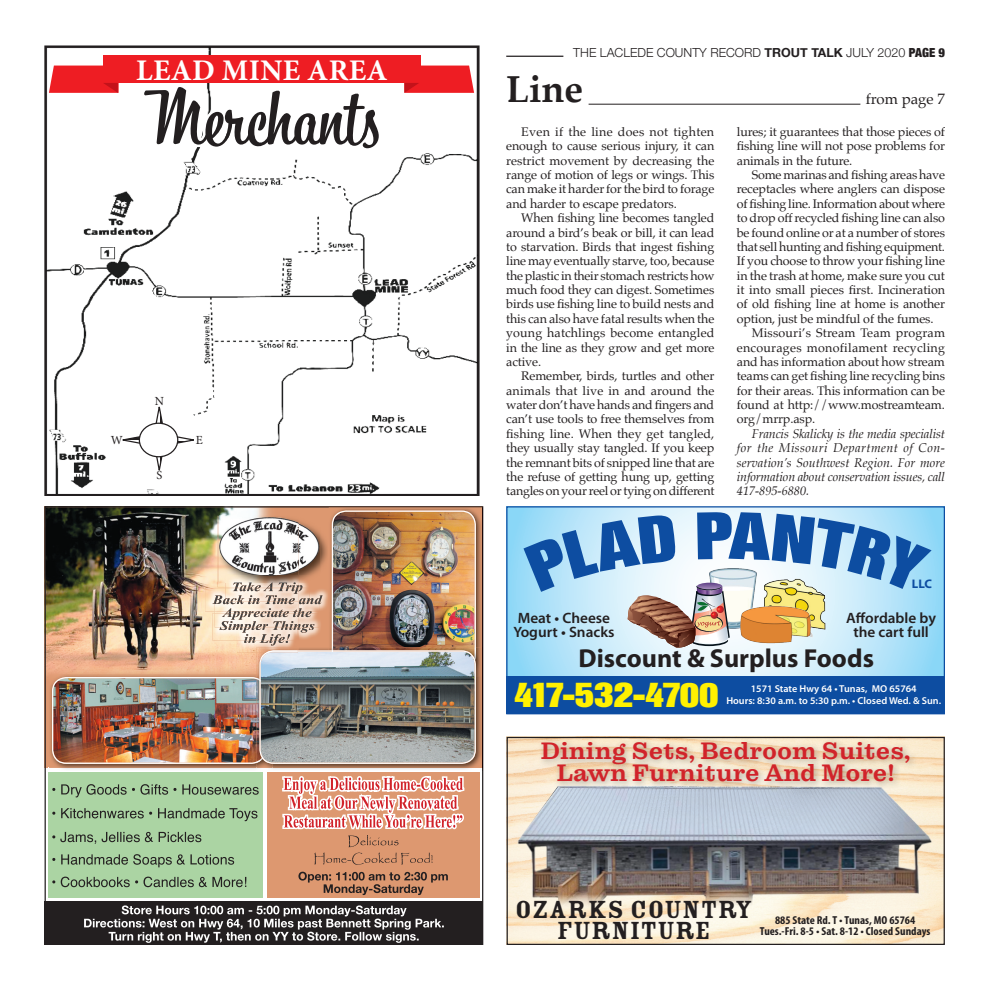
<style>
.page{position:relative;width:990px;height:990px;background:#fff}
.page>*{position:absolute;margin:0;border:0;box-sizing:border-box;transform-origin:0 0}
.t1{font:75px "Bistro Script";color:#231f20}
.HED-BOX{font:700 37.5px "Book Antiqua";color:#231f20}
.t2{font:33.62px "Heroic";letter-spacing:-.05em;color:#fff101}
.t3{font:700 30px "Minion Pro";letter-spacing:.01em;color:#fff}
.t4{font:27.12px/21px "Rosewood Fill";color:#231f20;text-align:center;scale:1.13 1}
.t5{font:700 26.12px "Myriad Pro";color:#231f20}
.t6{font:500 24.25px/22px "Pulpo";color:#d1232a;text-align:center;scale:1.05 1}
.t7{font:600 15px/13.8px "Myriad Pro";color:#231f20}
.Body_Text{font:15px "Palatino";color:#231f20}
.Body_Text-2{font:12.5px/14.4px "Palatino";letter-spacing:-.01em;color:#231f20;text-align:justify}
.Body_Text-3{font:italic 12.5px/14.4px "Palatino";letter-spacing:-.01em;color:#231f20;text-align:justify}
.t8{font:300 12.5px "Helvetica Neue";color:#231f20}
.t9{font:700 12.5px "Myriad Pro";color:#0d4da1}
.t10{font:12.38px "Minion Pro";color:#231f20}
.t11{font:700 condensed 11.62px/11.6px "Myriad Pro";color:#231f20;text-align:center;scale:1.05 1}
.t12{font:600 10px "Myriad Pro";color:#fff}
.s1{font-weight:700}
.s2{font-weight:900;font-stretch:condensed}
</style>
<div class="page">
<hr style="left:506px;top:56px;width:57px;height:1px;background:#231f20">
<div style="left:506px;top:669px;width:439px;height:45px;background:#0d4da1"></div>
<svg style="left:508px;top:508px;width:435px;height:167px;background:#bbe6f9"></svg>
<div style="left:506px;top:506px;width:439px;height:208px;border:1px solid #0d4da1"></div>
<svg style="left:45px;top:506px;width:438px;height:395px"></svg>
<div style="left:45px;top:901px;width:438px;height:44px;background:#231f20"></div>
<img style="left:329px;top:507px;width:154px;height:140px">
<div style="left:48px;top:772px;width:215px;height:125px;background:#abd4a3"></div>
<div style="left:267px;top:772px;width:212px;height:125px;background:#dd9870"></div>
<img style="left:49px;top:674px;width:207px;height:97px">
<img style="left:273px;top:768px;width:209px;height:3px">
<img style="left:273px;top:647px;width:209px;height:121px">
<img style="left:482px;top:676px;width:1px;height:92px">
<svg style="left:482px;top:647px;width:1px;height:29px"></svg>
<img style="left:256px;top:768px;width:17px;height:3px">
<svg style="left:52px;top:877px;width:194px;height:10px"></svg>
<svg style="left:52px;top:854px;width:182px;height:13px"></svg>
<svg style="left:52px;top:832px;width:149px;height:12px"></svg>
<svg style="left:52px;top:808px;width:205px;height:13px"></svg>
<svg style="left:52px;top:784px;width:207px;height:13px"></svg>
<svg style="left:314px;top:835px;width:119px;height:30px"></svg>
<svg style="left:298px;top:872px;width:150px;height:23px"></svg>
<svg style="left:84px;top:905px;width:360px;height:38px"></svg>
<svg style="left:282px;top:776px;width:182px;height:53px"></svg>
<img style="left:52px;top:511px;width:424px;height:253px">
<img style="left:509px;top:739px;width:434px;height:204px">
<img style="left:512px;top:767px;width:431px;height:159px">
<div style="left:538px;top:737px;width:380px;height:53px;background:#231f20;opacity:.35"></div>
<div style="left:507px;top:737px;width:438px;height:208px;border:1px solid #231f20"></div>
<img style="left:47px;top:48px;width:430px;height:445px">
<div style="left:44px;top:45px;width:436px;height:451px;border:2px solid #231f20"></div>
<svg style="left:154px;top:405px;width:11px;height:19px"></svg>
<svg style="left:177px;top:434px;width:18px;height:11px"></svg>
<svg style="left:121px;top:434px;width:19px;height:11px"></svg>
<svg style="left:154px;top:456px;width:11px;height:16px"></svg>
<div style="left:139px;top:423px;width:39px;height:34px;background:#fff;border-radius:50%"></div>
<div style="left:139px;top:423px;width:39px;height:34px;border:1px solid #231f20;border-radius:50%"></div>
<div style="left:223px;top:64px;width:237px;height:65px;background:#fff"></div>
<div style="left:75px;top:64px;width:90px;height:65px;background:#fff"></div>
<div style="left:103px;top:56px;width:317px;height:27px;background:#ee1d23"></div>
<svg style="left:404px;top:66px;width:70px;height:27px"></svg>
<svg style="left:49px;top:66px;width:70px;height:27px"></svg>
<svg style="left:141px;top:83px;width:243px;height:110px"></svg>
<hr style="left:589px;top:104px;width:271px;height:1px;background:#231f20">
<svg style="left:523px;top:512px;width:409px;height:136px;background:#cbdee3"></svg>
<p class="t3" style="left:136px;top:49px;width:253px">LEAD MINE AREA</p>
<p class="t1" style="left:144px;top:72px;width:237px">Merchants</p>
<p class="t10" style="left:155px;top:393px;width:11px">N</p>
<p class="t10" style="left:111px;top:432px;width:14px">W</p>
<p class="t10" style="left:196px;top:432px;width:9px">E</p>
<p class="t10" style="left:156px;top:467px;width:7px">S</p>
<p class="t8" style="left:573px;top:43px;width:373px">THE LACLEDE COUNTY RECORD <span class="s1">TROUT TALK</span> JULY 2020 <span class="s2">PAGE 9</span></p>
<p class="HED-BOX" style="left:506px;top:67px;width:79px">Line</p>
<p class="Body_Text-2" style="left:506px;top:124px;width:210px;text-indent:15px">Even if the line does not tighten enough to cause serious injury, it can restrict movement by decreasing the range of motion of legs or wings. This can make it harder for the bird to forage and harder to escape predators.</p>
<p class="Body_Text-2" style="left:506px;top:211px;width:210px;text-indent:15px">When fishing line becomes tangled around a bird’s beak or bill, it can lead to starvation. Birds that ingest fishing line may eventually starve, too, because the plastic in their stomach restricts how much food they can digest. Sometimes birds use fishing line to build nests and this can also have fatal results when the young hatchlings become entangled in the line as they grow and get more active.</p>
<p class="Body_Text-2" style="left:506px;top:369px;width:210px;text-indent:15px">Remember, birds, turtles and other animals that live in and around the water don’t have hands and fingers and can’t use tools to free themselves from fishing line. When they get tangled, they usually stay tangled. If you keep the remnant bits of snipped line that are the refuse of getting hung up, getting tangles on your reel or tying on different</p>
<p class="Body_Text" style="left:866px;top:86px;width:81px">from page 7</p>
<p class="Body_Text-2" style="left:737px;top:124px;width:210px">lures; it guarantees that those pieces of fishing line will not pose problems for animals in the future.</p>
<p class="Body_Text-2" style="left:737px;top:168px;width:210px;text-indent:15px">Some marinas and fishing areas have receptacles where anglers can dispose of fishing line. Information about where to drop off recycled fishing line can also be found online or at a number of stores that sell hunting and fishing equipment.<br>If you choose to throw your fishing line in the trash at home, make sure you cut it into small pieces first. Incineration of old fishing line at home is another option, just be mindful of the fumes.</p>
<p class="Body_Text-2" style="left:737px;top:326px;width:210px;text-indent:15px">Missouri’s Stream Team program encourages monofilament recycling and has information about how stream teams can get fishing line recycling bins for their areas. This information can be found at http://www.mostreamteam. org/mrrp.asp.</p>
<p class="Body_Text-3" style="left:737px;top:427px;width:210px;text-indent:15px">Francis Skalicky is the media specialist for the Missouri Department of Con&shy;servation’s Southwest Region. For more information about conservation issues, call 417-895-6880.</p>
<p class="t9" style="left:912px;top:576px;width:22px">LLC</p>
<p class="t7" style="left:513px;top:610px;width:103px">Meat • Cheese<br>Yogurt • Snacks</p>
<p class="t7" style="left:846px;top:611px;width:91px;text-align:center">Affordable by the cart full</p>
<p class="t5" style="left:579px;top:641px;width:297px">Discount &amp; Surplus Foods</p>
<p class="t2" style="left:514px;top:679px;width:206px">417-532-4700</p>
<p class="t12" style="left:751px;top:683px;width:167px">1571 State Hwy 64 • Tunas, MO 65764</p>
<p class="t12" style="left:726px;top:694px;width:216px">Hours: 8:30 a.m. to 5:30 p.m. • Closed Wed. &amp; Sun.</p>
<p class="t6" style="left:541px;top:740px;width:354px">Dining Sets, Bedroom Suites,<br>Lawn Furniture And More!</p>
<p class="t4" style="left:515px;top:900px;width:212px">OZARKS COUNTRY<br>FURNITURE</p>
<p class="t11" style="left:760px;top:914px;width:164px">885 State Rd. T • Tunas, MO 65764<br>Tues.-Fri. 8-5 • Sat. 8-12 • Closed Sundays</p>
</div>
